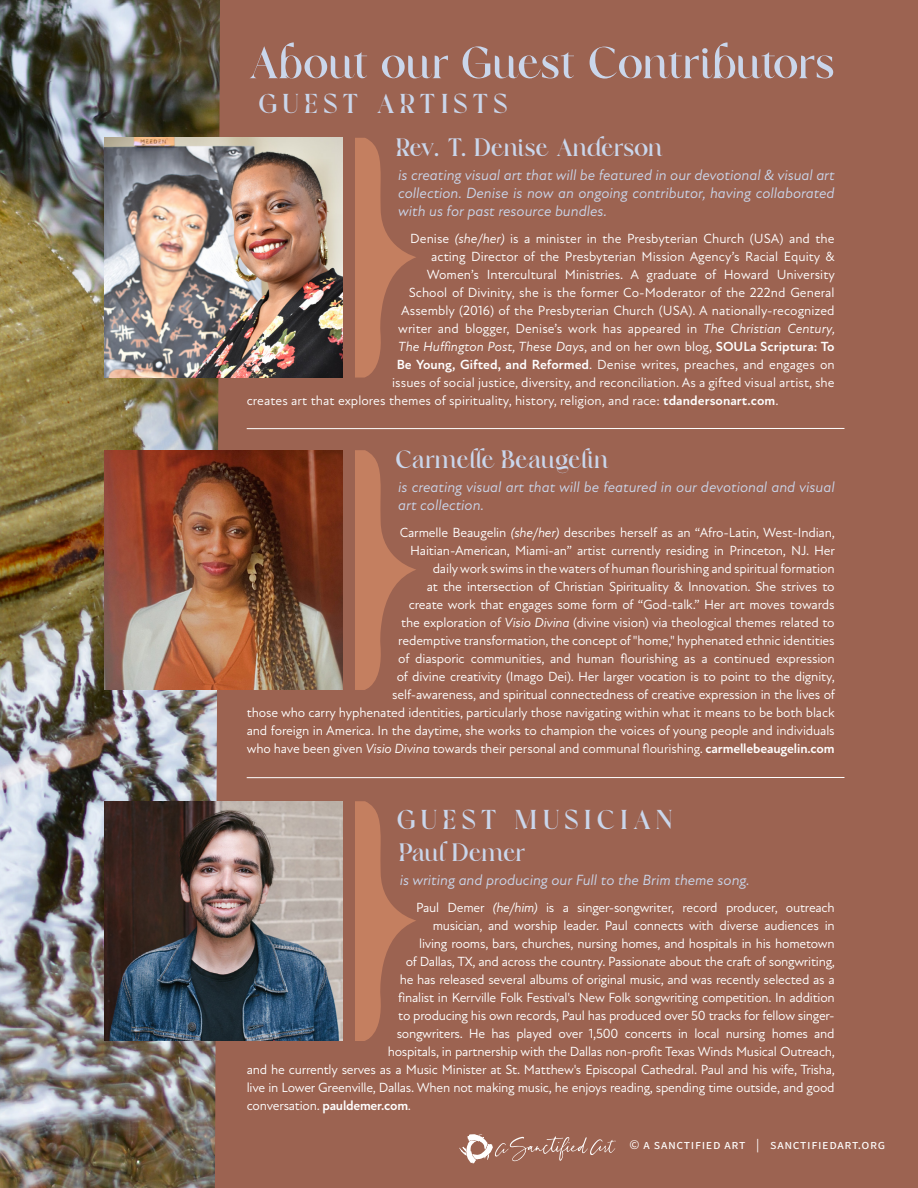
<style>
.page{position:relative;width:918px;height:1188px;background:#fff}
.page>*{position:absolute;margin:0;border:0;box-sizing:border-box;transform-origin:0 0}
.t1{font:700 64.5px "Frunchy Serif";letter-spacing:-.01em;color:#cad6eb}
.t2{font:700 39px "Frunchy Serif";letter-spacing:.09em;color:#cad6eb}
.t3{font:700 36px "Frunchy Serif";letter-spacing:-.005em;color:#cad6eb}
.t4{font:italic 15px/18px "Atten New";color:#cad6eb;text-align:justify}
.t5{font:13.5px/18px "Atten New";letter-spacing:-.01em;color:#fff;text-align:right}
.t6{font:italic 13.5px "Atten New";letter-spacing:.005em;color:#fff}
.t7{font:13.5px "Source Sans Pro";letter-spacing:.05em;color:#fff}
.s1{font-style:italic}
.s2{font-style:normal}
.s3{font-weight:700;font-style:normal}
.s4{font-weight:700}
</style>
<div class="page">
<img style="left:0;top:0;width:215px;height:1188px">
<div style="left:215px;top:0;width:703px;height:1188px;background:#9c6351"></div>
<svg style="left:354px;top:138px;width:62px;height:240px;background:#ae7057"></svg>
<svg style="left:354px;top:450px;width:62px;height:240px;background:#ae7057"></svg>
<svg style="left:354px;top:801px;width:62px;height:240px;background:#ae7057"></svg>
<img style="left:105px;top:138px;width:238px;height:240px">
<img style="left:105px;top:450px;width:238px;height:240px">
<img style="left:105px;top:801px;width:238px;height:240px">
<hr style="left:247px;top:428px;width:597px;height:1px;background:#fff">
<hr style="left:247px;top:777px;width:597px;height:1px;background:#fff">
<svg style="left:459px;top:1134px;width:157px;height:29px;background:#ab7b6b"></svg>
<div style="left:343px;top:126px;width:11px;height:260px;background:#9c6351"></div>
<div style="left:343px;top:434px;width:11px;height:260px;background:#9c6351"></div>
<div style="left:343px;top:794px;width:11px;height:252px;background:#9c6351"></div>
<h1 class="t1" style="left:247px;top:34px;width:590px">About our Guest Contributors</h1>
<h2 class="t2" style="left:258px;top:86px;width:251px">GUEST ARTISTS</h2>
<h3 class="t3" style="left:395px;top:131px;width:269px">Rev. T. Denise Anderson</h3>
<p class="t4" style="left:398px;top:166px;width:438px">is creating visual art that will be featured in our devotional &amp; visual art collection. Denise is now an ongoing contributor, having collaborated with us for past resource bundles.</p>
<p class="t5" style="left:410px;top:229px;width:426px">Denise <span class="s1">(she/her)</span> is a minister in the Presbyterian Church (USA) and the</p>
<p class="t5" style="left:431px;top:247px;width:405px">acting Director of the Presbyterian Mission Agency’s Racial Equity &amp;</p>
<p class="t5" style="left:427px;top:265px;width:410px">Women’s Intercultural Ministries. A graduate of Howard University</p>
<p class="t5" style="left:409px;top:283px;width:427px">School of Divinity, she is the former Co-Moderator of the 222nd General</p>
<p class="t5" style="left:401px;top:301px;width:435px">Assembly (2016) of the Presbyterian Church (USA). A nationally-recognized</p>
<p class="t5" style="left:398px;top:319px;width:438px">writer and blogger, Denise’s work has appeared in <span class="s1">The Christian Century,</span></p>
<p class="t6" style="left:398px;top:338px;width:438px">The Huffington Post, These Days<span class="s2">, and on her own blog,</span> <span class="s3">SOULa Scriptura: To</span></p>
<p class="t5" style="left:397px;top:355px;width:440px"><span class="s4">Be Young, Gifted, and Reformed</span>. Denise writes, preaches, and engages on</p>
<p class="t5" style="left:392px;top:373px;width:444px">issues of social justice, diversity, and reconciliation. As a gifted visual artist, she</p>
<p class="t5" style="left:247px;top:391px;width:533px">creates art that explores themes of spirituality, history, religion, and race: <span class="s4">tdandersonart.com</span>.</p>
<h3 class="t3" style="left:395px;top:443px;width:215px">Carmelle Beaugelin</h3>
<p class="t4" style="left:398px;top:478px;width:438px">is creating visual art that will be featured in our devotional and visual art collection.</p>
<p class="t5" style="left:247px;top:523px;width:590px">Carmelle Beaugelin <span class="s1">(she/her)</span> describes herself as an “Afro-Latin, West-Indian,<br>Haitian-American, Miami-an” artist currently residing in Princeton, NJ. Her<br>daily work swims in the waters of human flourishing and spiritual formation<br>at the intersection of Christian Spirituality &amp; Innovation. She strives to<br>create work that engages some form of “God-talk.” Her art moves towards<br>the exploration of <span class="s1">Visio Divina</span> (divine vision) via theological themes related to<br>redemptive transformation, the concept of "home," hyphenated ethnic identities<br>of diasporic communities, and human flourishing as a continued expression<br>of divine creativity (Imago Dei). Her larger vocation is to point to the dignity,<br>self-awareness, and spiritual connectedness of creative expression in the lives of<br>those who carry hyphenated identities, particularly those navigating within what it means to be both black and foreign in America. In the daytime, she works to champion the voices of young people and individuals who have been given <span class="s1">Visio Divina</span> towards their personal and communal flourishing. <span class="s4">carmellebeaugelin.com</span></p>
<h2 class="t2" style="left:397px;top:802px;width:278px">GUEST MUSICIAN</h2>
<h3 class="t3" style="left:398px;top:836px;width:129px">Paul Demer</h3>
<p class="t4" style="left:400px;top:871px;width:352px">is writing and producing our Full to the Brim theme song.</p>
<p class="t5" style="left:416px;top:898px;width:420px">Paul Demer <span class="s1">(he/him)</span> is a singer-songwriter, record producer, outreach</p>
<p class="t5" style="left:433px;top:916px;width:403px">musician, and worship leader. Paul connects with diverse audiences in</p>
<p class="t5" style="left:419px;top:934px;width:417px">living rooms, bars, churches, nursing homes, and hospitals in his hometown</p>
<p class="t5" style="left:406px;top:952px;width:431px">of Dallas, TX, and across the country. Passionate about the craft of songwriting,</p>
<p class="t5" style="left:400px;top:970px;width:436px">he has released several albums of original music, and was recently selected as a</p>
<p class="t5" style="left:398px;top:988px;width:438px">finalist in Kerrville Folk Festival's New Folk songwriting competition. In addition</p>
<p class="t5" style="left:398px;top:1006px;width:438px">to producing his own records, Paul has produced over 50 tracks for fellow singer-</p>
<p class="t5" style="left:397px;top:1024px;width:440px">songwriters. He has played over 1,500 concerts in local nursing homes and</p>
<p class="t5" style="left:388px;top:1042px;width:449px">hospitals, in partnership with the Dallas non-profit Texas Winds Musical Outreach,</p>
<p class="t5" style="left:247px;top:1060px;width:590px">and he currently serves as a Music Minister at St. Matthew's Episcopal Cathedral. Paul and his wife, Trisha,</p>
<p class="t5" style="left:247px;top:1078px;width:589px">live in Lower Greenville, Dallas. When not making music, he enjoys reading, spending time outside, and good</p>
<p class="t5" style="left:247px;top:1096px;width:166px">conversation. <span class="s4">pauldemer.com</span>.</p>
<p class="t7" style="left:630px;top:1136px;width:257px">© a sanctified art | sanctifiedart.org</p>
</div>
